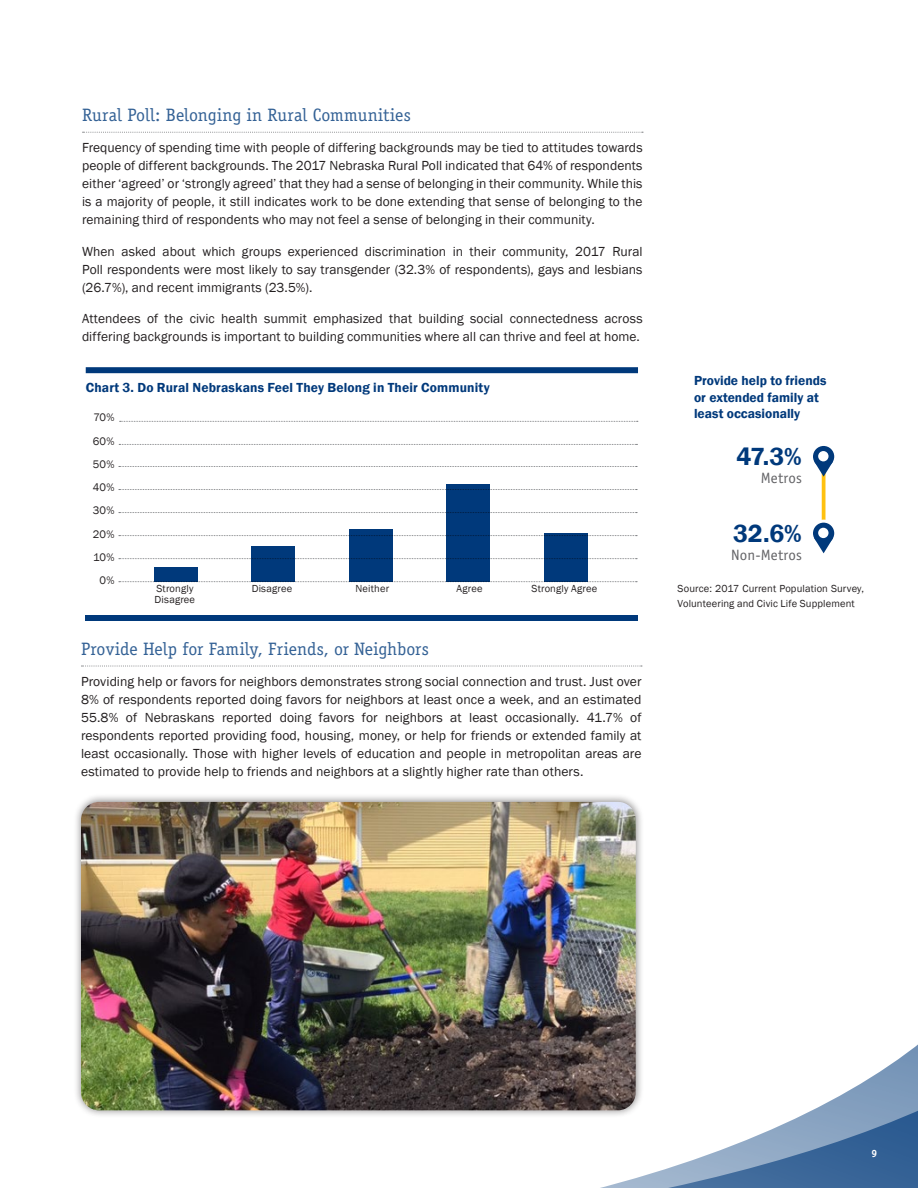
<style>
.page{position:relative;width:918px;height:1188px;background:#fff}
.page>*{position:absolute;margin:0;border:0;box-sizing:border-box;transform-origin:0 0}
.SIDEBAR_Stat_Head{font:600 25.5px "Franklin Gothic";color:#00397b}
.BODY_Main_Sub{font:18px "Officina Serif Std";color:#336195}
.SIDEBAR_Stat_Head-2{font:15px "Officina Sans";letter-spacing:.005em;color:#636366}
.Body{font:13.5px/18px "Franklin Gothic";letter-spacing:.005em;color:#231f20;text-align:justify}
.CHART_1_Title{font:600 13.5px/16.2px "Franklin Gothic";color:#00397b}
.CHART_Key_Demos{font:11.25px "Franklin Gothic";letter-spacing:.01em;color:#231f20}
.Letter_Bullets{font:10.5px/15px "Franklin Gothic";letter-spacing:.01em;color:#231f20}
.CHART_Key_Demos-2{font:10.5px/10.5px "Franklin Gothic";letter-spacing:.02em;color:#231f20}
.t1{font:700 10.5px "Officina Sans";color:#fff}
</style>
<div class="page">
<svg style="left:600px;top:1044px;width:318px;height:144px"></svg>
<svg style="left:83px;top:132px;width:560px;height:1px"></svg>
<svg style="left:81px;top:666px;width:561px;height:1px"></svg>
<svg style="left:119px;top:466px;width:518px;height:1px"></svg>
<svg style="left:119px;top:489px;width:518px;height:1px"></svg>
<svg style="left:119px;top:512px;width:518px;height:1px"></svg>
<div style="left:86px;top:367px;width:552px;height:6px;background:#00397b"></div>
<svg style="left:119px;top:558px;width:518px;height:1px"></svg>
<svg style="left:119px;top:535px;width:518px;height:1px"></svg>
<svg style="left:119px;top:581px;width:518px;height:1px"></svg>
<div style="left:86px;top:615px;width:552px;height:6px;background:#00397b"></div>
<div style="left:154px;top:567px;width:43px;height:15px;background:#00397b"></div>
<svg style="left:119px;top:444px;width:518px;height:1px"></svg>
<svg style="left:120px;top:421px;width:518px;height:1px"></svg>
<div style="left:349px;top:529px;width:44px;height:53px;background:#00397b"></div>
<div style="left:544px;top:533px;width:44px;height:49px;background:#00397b"></div>
<div style="left:252px;top:546px;width:43px;height:36px;background:#00397b"></div>
<div style="left:446px;top:484px;width:44px;height:98px;background:#00397b"></div>
<hr style="left:822px;top:456px;width:3px;height:92px;background:#ffc110">
<svg style="left:812px;top:521px;width:24px;height:24px"></svg>
<div style="left:810px;top:520px;width:27px;height:27px;border:3px solid #fff;border-radius:50%"></div>
<svg style="left:814px;top:538px;width:19px;height:15px"></svg>
<div style="left:818px;top:528px;width:11px;height:10px;background:#fff;border-radius:50%"></div>
<svg style="left:812px;top:444px;width:24px;height:25px"></svg>
<div style="left:810px;top:443px;width:27px;height:27px;border:3px solid #fff;border-radius:50%"></div>
<svg style="left:814px;top:461px;width:19px;height:16px"></svg>
<div style="left:818px;top:451px;width:11px;height:10px;background:#fff;border-radius:50%"></div>
<div style="left:73px;top:794px;width:571px;height:325px;background:#231f20;opacity:.55"></div>
<img style="left:81px;top:802px;width:555px;height:308px">
<p class="BODY_Main_Sub" style="left:82px;top:104px;width:330px">Rural Poll: Belonging in Rural Communities</p>
<p class="Body" style="left:82px;top:139px;width:562px">Frequency of spending time with people of differing backgrounds may be tied to attitudes towards people of different backgrounds. The 2017 Nebraska Rural Poll indicated that 64% of respondents either ‘agreed’ or ‘strongly agreed’ that they had a sense of belonging in their community. While this is a majority of people, it still indicates work to be done extending that sense of belonging to the remaining third of respondents who may not feel a sense of belonging in their community.</p>
<p class="Body" style="left:82px;top:243px;width:562px">When asked about which groups experienced discrimination in their community, 2017 Rural Poll respondents were most likely to say transgender (32.3% of respondents), gays and lesbians (26.7%), and recent immigrants (23.5%).</p>
<p class="Body" style="left:82px;top:310px;width:562px">Attendees of the civic health summit emphasized that building social connectedness across differing backgrounds is important to building communities where all can thrive and feel at home.</p>
<p class="CHART_1_Title" style="left:86px;top:380px;width:406px">Chart 3. Do Rural Nebraskans Feel They Belong in Their Community</p>
<p class="CHART_Key_Demos" style="left:93px;top:411px;width:23px">70%</p>
<p class="CHART_Key_Demos" style="left:93px;top:434px;width:23px">60%</p>
<p class="CHART_Key_Demos" style="left:93px;top:457px;width:23px">50%</p>
<p class="CHART_Key_Demos" style="left:93px;top:481px;width:23px">40%</p>
<p class="CHART_Key_Demos" style="left:93px;top:504px;width:23px">30%</p>
<p class="CHART_Key_Demos" style="left:93px;top:527px;width:23px">20%</p>
<p class="CHART_Key_Demos" style="left:93px;top:550px;width:23px">10%</p>
<p class="CHART_Key_Demos" style="left:100px;top:574px;width:16px">0%</p>
<p class="CHART_Key_Demos-2" style="left:155px;top:584px;width:42px">Strongly<br>Disagree</p>
<p class="CHART_Key_Demos-2" style="left:252px;top:584px;width:42px">Disagree</p>
<p class="CHART_Key_Demos-2" style="left:356px;top:584px;width:35px">Neither</p>
<p class="CHART_Key_Demos-2" style="left:456px;top:584px;width:28px">Agree</p>
<p class="CHART_Key_Demos-2" style="left:531px;top:584px;width:67px">Strongly Agree</p>
<p class="BODY_Main_Sub" style="left:81px;top:638px;width:349px">Provide Help for Family, Friends, or Neighbors</p>
<p class="Body" style="left:81px;top:673px;width:562px">Providing help or favors for neighbors demonstrates strong social connection and trust. Just over 8% of respondents reported doing favors for neighbors at least once a week, and an estimated 55.8% of Nebraskans reported doing favors for neighbors at least occasionally. 41.7% of respondents reported providing food, housing, money, or help for friends or extended family at least occasionally. Those with higher levels of education and people in metropolitan areas are estimated to provide help to friends and neighbors at a slightly higher rate than others.</p>
<p class="CHART_1_Title" style="left:694px;top:373px;width:134px">Provide help to friends or extended family at least occasionally</p>
<p class="SIDEBAR_Stat_Head" style="left:736px;top:441px;width:67px">47.3%</p>
<p class="SIDEBAR_Stat_Head-2" style="left:761px;top:469px;width:43px">Metros</p>
<p class="SIDEBAR_Stat_Head" style="left:733px;top:518px;width:70px">32.6%</p>
<p class="SIDEBAR_Stat_Head-2" style="left:731px;top:546px;width:72px">Non-Metros</p>
<p class="Letter_Bullets" style="left:678px;top:581px;width:188px">Source: 2017 Current Population Survey,<br>Volunteering and Civic Life Supplement</p>
<p class="t1" style="left:872px;top:1147px;width:7px">9</p>
</div>
